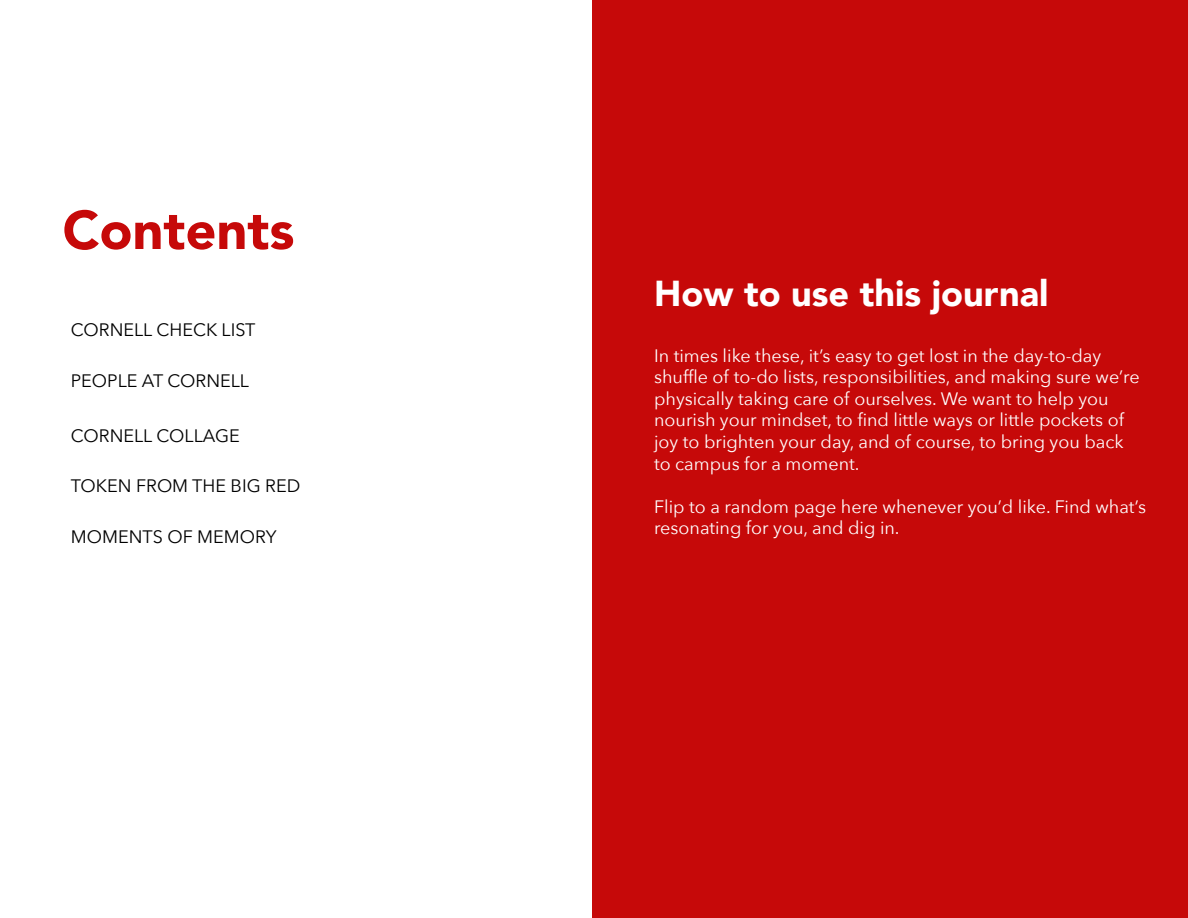
<style>
.page{position:relative;width:1188px;height:918px;background:#fff}
.page>*{position:absolute;margin:0;border:0;box-sizing:border-box;transform-origin:0 0}
.t1{font:900 54px "Avenir";color:#c60909}
.t2{font:900 36px "Avenir";color:#fff}
.t3{font:18px/21.6px "Avenir Next";color:#fff}
.t4{font:18px "Avenir Next";color:#000}
</style>
<div class="page">
<div style="left:593px;top:0;width:595px;height:918px;background:#c60909"></div>
<h1 class="t1" style="left:63px;top:184px;width:233px">Contents</h1>
<p class="t4" style="left:71px;top:314px;width:186px">CORNELL CHECK LIST</p>
<p class="t4" style="left:71px;top:365px;width:180px">PEOPLE AT CORNELL</p>
<p class="t4" style="left:71px;top:420px;width:171px">CORNELL COLLAGE</p>
<p class="t4" style="left:71px;top:471px;width:231px">TOKEN FROM THE BIG RED</p>
<p class="t4" style="left:71px;top:522px;width:207px">MOMENTS OF MEMORY</p>
<h2 class="t2" style="left:654px;top:263px;width:396px">How to use this journal</h2>
<p class="t3" style="left:654px;top:344px;width:487px">In times like these, it’s easy to get lost in the day-to-day shuffle of to-do lists, responsibilities, and making sure we’re physically taking care of ourselves. We want to help you nourish your mindset, to find little ways or little pockets of joy to brighten your day, and of course, to bring you back to campus for a moment.</p>
<p class="t3" style="left:654px;top:495px;width:493px">Flip to a random page here whenever you’d like. Find what’s resonating for you, and dig in.</p>
</div>
